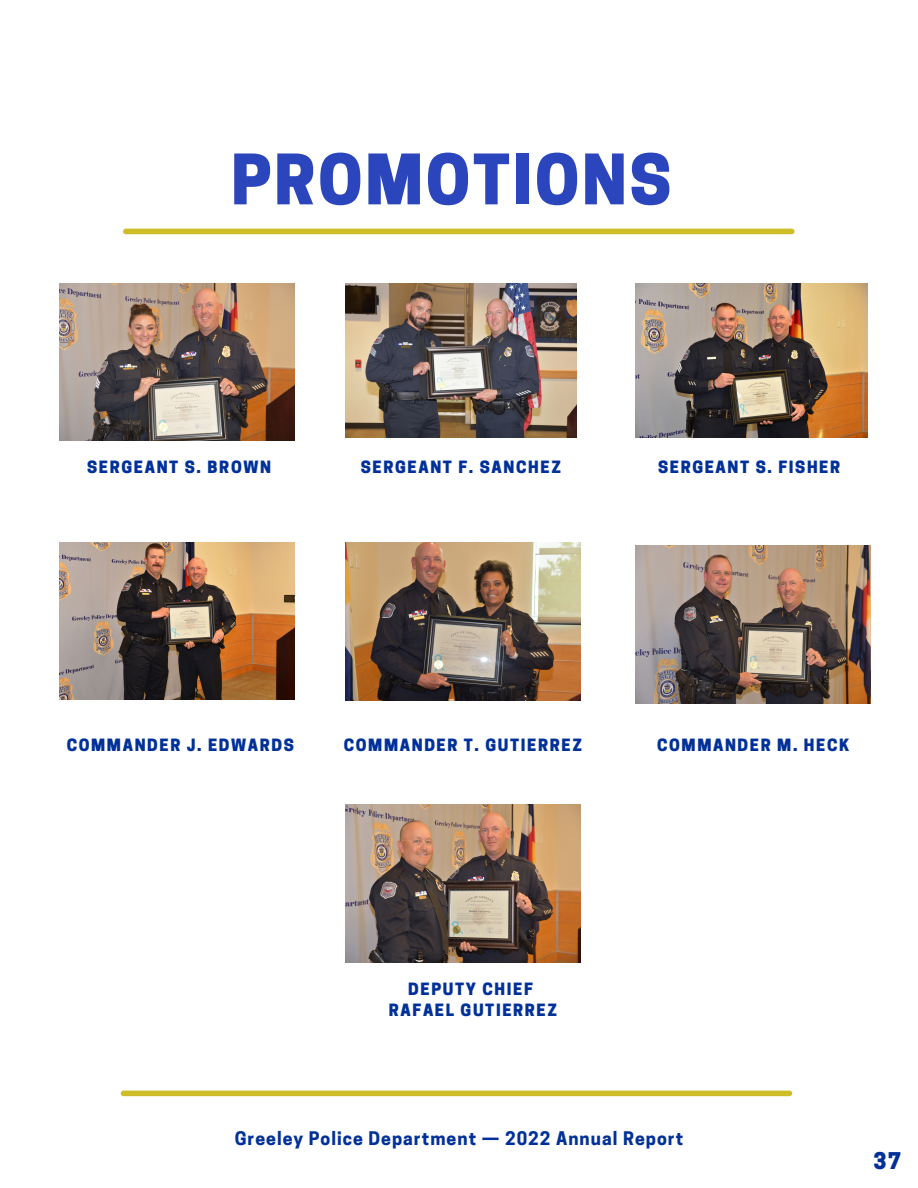
<style>
.page{position:relative;width:918px;height:1188px;background:#fff}
.page>*{position:absolute;margin:0;border:0;box-sizing:border-box;transform-origin:0 0}
.t1{font:800 65.25px "Cooper Hewitt";letter-spacing:.04em;color:#2b46bd}
.t2{font:800 21.6px "Cooper Hewitt";color:#003099}
.t3{font:700 17.55px "Cooper Hewitt";letter-spacing:.06em;color:#003099}
.t4{font:800 15.9px "Cooper Hewitt";letter-spacing:.1em;color:#003099}
</style>
<div class="page">
<div style="left:126px;top:229px;width:666px;height:5px;background:#cfbd27"></div>
<div style="left:123px;top:1091px;width:666px;height:5px;background:#cfbd27"></div>
<img style="left:345px;top:543px;width:235px;height:157px">
<img style="left:59px;top:283px;width:235px;height:158px">
<img style="left:636px;top:546px;width:235px;height:157px">
<img style="left:345px;top:805px;width:235px;height:157px">
<img style="left:345px;top:283px;width:232px;height:154px">
<img style="left:636px;top:283px;width:231px;height:154px">
<img style="left:59px;top:543px;width:235px;height:157px">
<p class="t1" style="left:231px;top:155px;width:442px">PROMOTIONS</p>
<p class="t4" style="left:87px;top:461px;width:185px">SERGEANT S. BROWN</p>
<p class="t4" style="left:361px;top:461px;width:202px">SERGEANT F. SANCHEZ</p>
<p class="t4" style="left:658px;top:461px;width:184px">SERGEANT S. FISHER</p>
<p class="t4" style="left:67px;top:739px;width:229px">COMMANDER J. EDWARDS</p>
<p class="t4" style="left:344px;top:739px;width:240px">COMMANDER T. GUTIERREZ</p>
<p class="t4" style="left:657px;top:739px;width:194px">COMMANDER M. HECK</p>
<p class="t4" style="left:408px;top:983px;width:126px">DEPUTY CHIEF</p>
<p class="t4" style="left:389px;top:1004px;width:170px">RAFAEL GUTIERREZ</p>
<p class="t3" style="left:235px;top:1132px;width:450px">Greeley Police Department — 2022 Annual Report</p>
<p class="t2" style="left:874px;top:1153px;width:29px">37</p>
</div>
